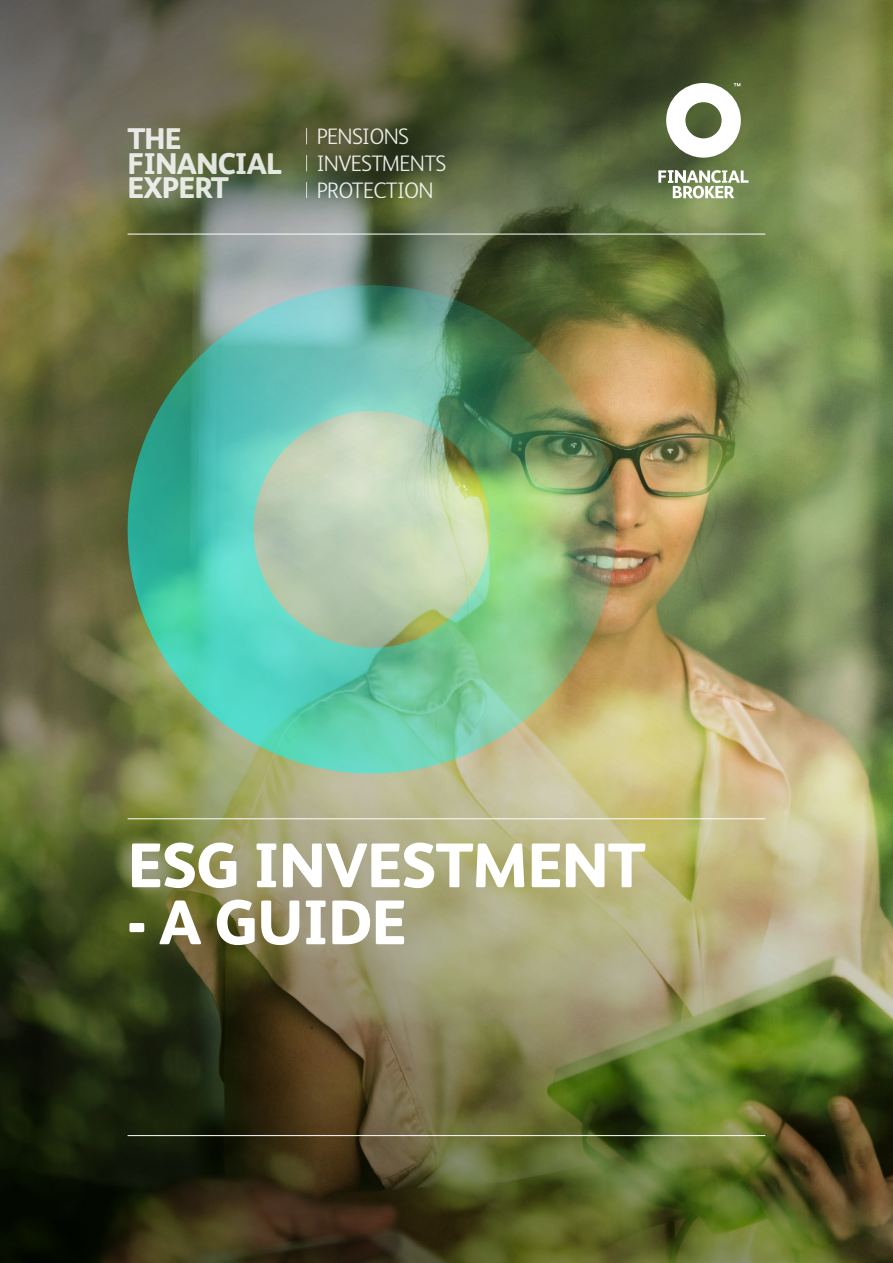
<style>
.page{position:relative;width:893px;height:1263px;background:#fff}
.page>*{position:absolute;margin:0;border:0;box-sizing:border-box;transform-origin:0 0}
.t1{font:800 63px "FS Albert";letter-spacing:-.02em;color:#fff}
.t2{font:800 30px/24.5px "FS Albert";letter-spacing:-.03em;color:#fff}
.t3{font:300 22.5px/27px "FS Albert";letter-spacing:-.03em;color:#fff}
</style>
<div class="page">
<img style="left:0;top:0;width:893px;height:1263px">
<hr style="left:128px;top:1135px;width:637px;height:1px;background:#fff">
<hr style="left:128px;top:818px;width:637px;height:1px;background:#fff">
<hr style="left:128px;top:234px;width:637px;height:1px;background:#fff">
<svg style="left:666px;top:83px;width:75px;height:75px"></svg>
<svg style="left:658px;top:170px;width:90px;height:28px"></svg>
<img style="left:104px;top:261px;width:536px;height:537px">
<h2 class="t2" style="left:128px;top:126px;width:156px">THE<br>FINANCIAL<br>EXPERT</h2>
<p class="t3" style="left:305px;top:122px;width:143px">| PENSIONS<br>| INVESTMENTS | PROTECTION</p>
<p class="t1" style="left:128px;top:828px;width:519px">ESG INVESTMENT</p>
<p class="t1" style="left:128px;top:885px;width:281px">- A GUIDE</p>
</div>
